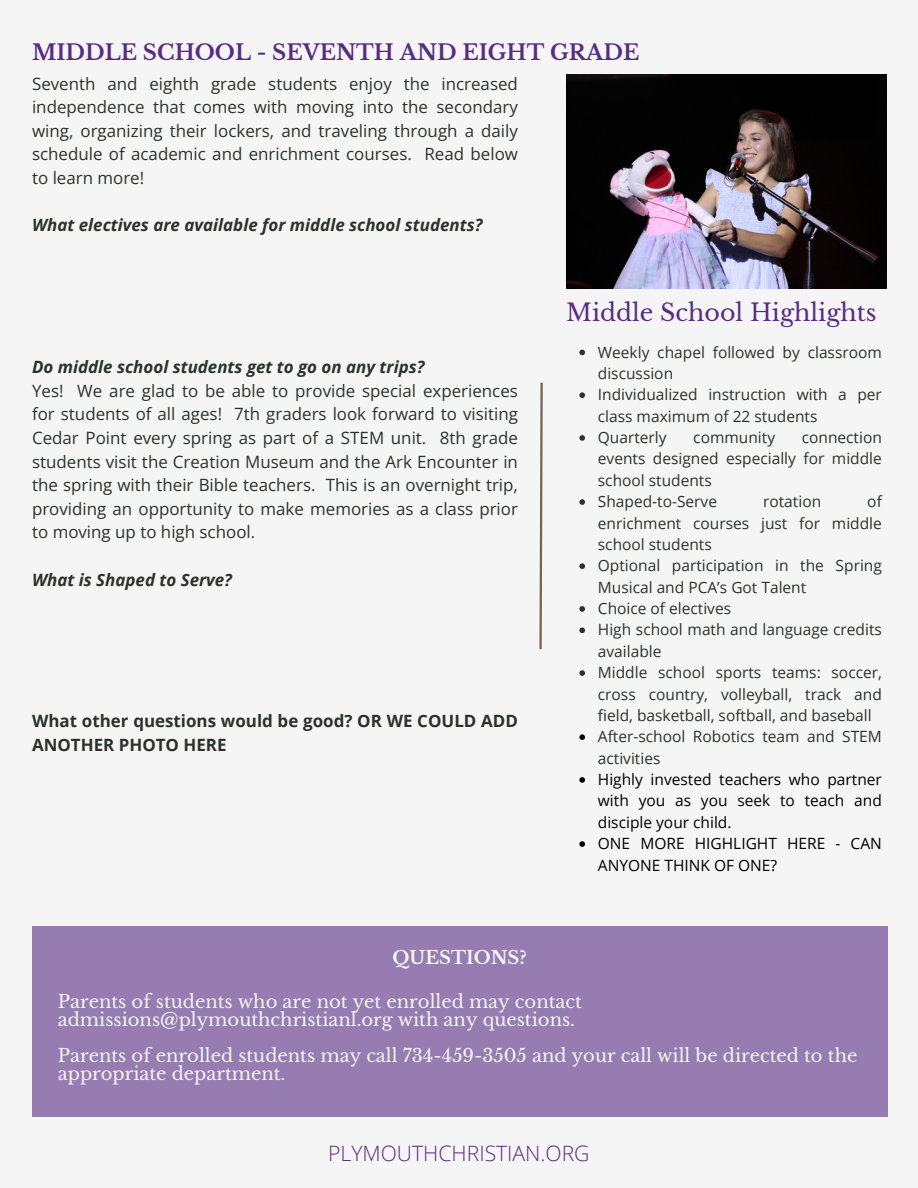
<style>
.page{position:relative;width:918px;height:1188px;background:#f5f5f5}
.page>*{position:absolute;margin:0;border:0;box-sizing:border-box;transform-origin:0 0}
.t1{font:23.7px "Libre Baskerville";color:#582c83}
.t2{font:700 21.3px "Libre Baskerville";color:#582c83}
.t3{font:300 21.15px "Open Sans";color:#582c83}
.t4{font:18px/18px "Libre Baskerville";color:#f5f5f5}
.t5{font:700 18px "Libre Baskerville";color:#f5f5f5}
.t6{font:16.95px/23.7px "Open Sans";color:#2b322d;text-align:justify}
.t7{font:italic 700 16.95px "Open Sans";color:#2b322d}
.t8{font:700 16.95px/23.7px "Open Sans";color:#2b322d}
.t9{font:15.45px/21.3px "Open Sans";color:#2b322d}
.t10{font:15.45px/21.3px "Open Sans";color:#000;text-align:justify}
.s1{font-weight:700;font-style:italic}
</style>
<div class="page">
<svg style="left:539px;top:382px;width:4px;height:268px"></svg>
<div style="left:32px;top:926px;width:855px;height:191px;background:#967cb0"></div>
<img style="left:566px;top:74px;width:321px;height:214px">
<svg style="left:579px;top:350px;width:6px;height:5px"></svg>
<svg style="left:579px;top:392px;width:6px;height:6px"></svg>
<svg style="left:579px;top:435px;width:6px;height:6px"></svg>
<svg style="left:579px;top:499px;width:6px;height:6px"></svg>
<svg style="left:579px;top:563px;width:6px;height:6px"></svg>
<svg style="left:579px;top:606px;width:6px;height:6px"></svg>
<svg style="left:579px;top:628px;width:6px;height:5px"></svg>
<svg style="left:579px;top:670px;width:6px;height:6px"></svg>
<svg style="left:579px;top:734px;width:6px;height:6px"></svg>
<svg style="left:579px;top:777px;width:6px;height:6px"></svg>
<svg style="left:579px;top:841px;width:6px;height:6px"></svg>
<h6 class="t2" style="left:32px;top:40px;width:609px">MIDDLE SCHOOL - SEVENTH AND EIGHT GRADE</h6>
<p class="t6" style="left:32px;top:71px;width:487px">Seventh and eighth grade students enjoy the increased independence that comes with moving into the secondary wing, organizing their lockers, and traveling through a daily schedule of academic and enrichment courses. Read below to learn more!</p>
<p class="t7" style="left:32px;top:213px;width:452px">What electives are available for middle school students?</p>
<p class="t6" style="left:32px;top:355px;width:487px;text-align:left"><span class="s1">Do middle school students get to go on any trips?<br></span>Yes! We are glad to be able to provide special experiences for students of all ages! 7th graders look forward to visiting Cedar Point every spring as part of a STEM unit. 8th grade students visit the Creation Museum and the Ark Encounter in the spring with their Bible teachers. This is an overnight trip, providing an opportunity to make memories as a class prior to moving up to high school.</p>
<p class="t7" style="left:32px;top:568px;width:202px">What is Shaped to Serve?</p>
<h4 class="t8" style="left:32px;top:709px;width:487px">What other questions would be good? OR WE COULD ADD<br>ANOTHER PHOTO HERE</h4>
<h5 class="t1" style="left:566px;top:298px;width:312px">Middle School Highlights</h5>
<h6 class="t9" style="left:598px;top:341px;width:286px">Weekly chapel followed by classroom discussion</h6>
<h5 class="t9" style="left:598px;top:384px;width:286px">Individualized instruction with a per class maximum of 22 students</h5>
<p class="t9" style="left:598px;top:426px;width:70px">Quarterly</p>
<p class="t9" style="left:693px;top:426px;width:83px">community</p>
<p class="t9" style="left:598px;top:426px;width:286px;text-align:justify;text-indent:204px">connection events designed especially for middle school students</p>
<p class="t9" style="left:598px;top:490px;width:121px">Shaped-to-Serve</p>
<p class="t9" style="left:763px;top:490px;width:60px">rotation</p>
<p class="t9" style="left:598px;top:490px;width:286px;text-align:justify;text-indent:269px">of enrichment courses just for middle school students</p>
<h1 class="t9" style="left:598px;top:555px;width:286px">Optional participation in the Spring<br>Musical and PCA’s Got Talent</h1>
<p class="t9" style="left:598px;top:597px;width:135px">Choice of electives</p>
<p class="t9" style="left:598px;top:619px;width:286px">High school math and language credits available</p>
<p class="t9" style="left:598px;top:661px;width:286px;text-align:justify">Middle school sports teams: soccer, cross country, volleyball, track and field, basketball, softball, and baseball</p>
<p class="t9" style="left:598px;top:726px;width:286px">After-school Robotics team and STEM activities</p>
<p class="t10" style="left:598px;top:768px;width:286px">Highly invested teachers who partner with you as you seek to teach and disciple your child.</p>
<p class="t10" style="left:598px;top:832px;width:286px">ONE MORE HIGHLIGHT HERE - CAN<br>ANYONE THINK OF ONE?</p>
<h6 class="t5" style="left:393px;top:947px;width:136px">QUESTIONS?</h6>
<h6 class="t4" style="left:58px;top:993px;width:526px">Parents of students who are not yet enrolled may contact admissions@plymouthchristianl.org with any questions.</h6>
<h3 class="t4" style="left:58px;top:1047px;width:801px">Parents of enrolled students may call 734-459-3505 and your call will be directed to the appropriate department.</h3>
<p class="t3" style="left:328px;top:1138px;width:263px">PLYMOUTHCHRISTIAN.ORG</p>
</div>
